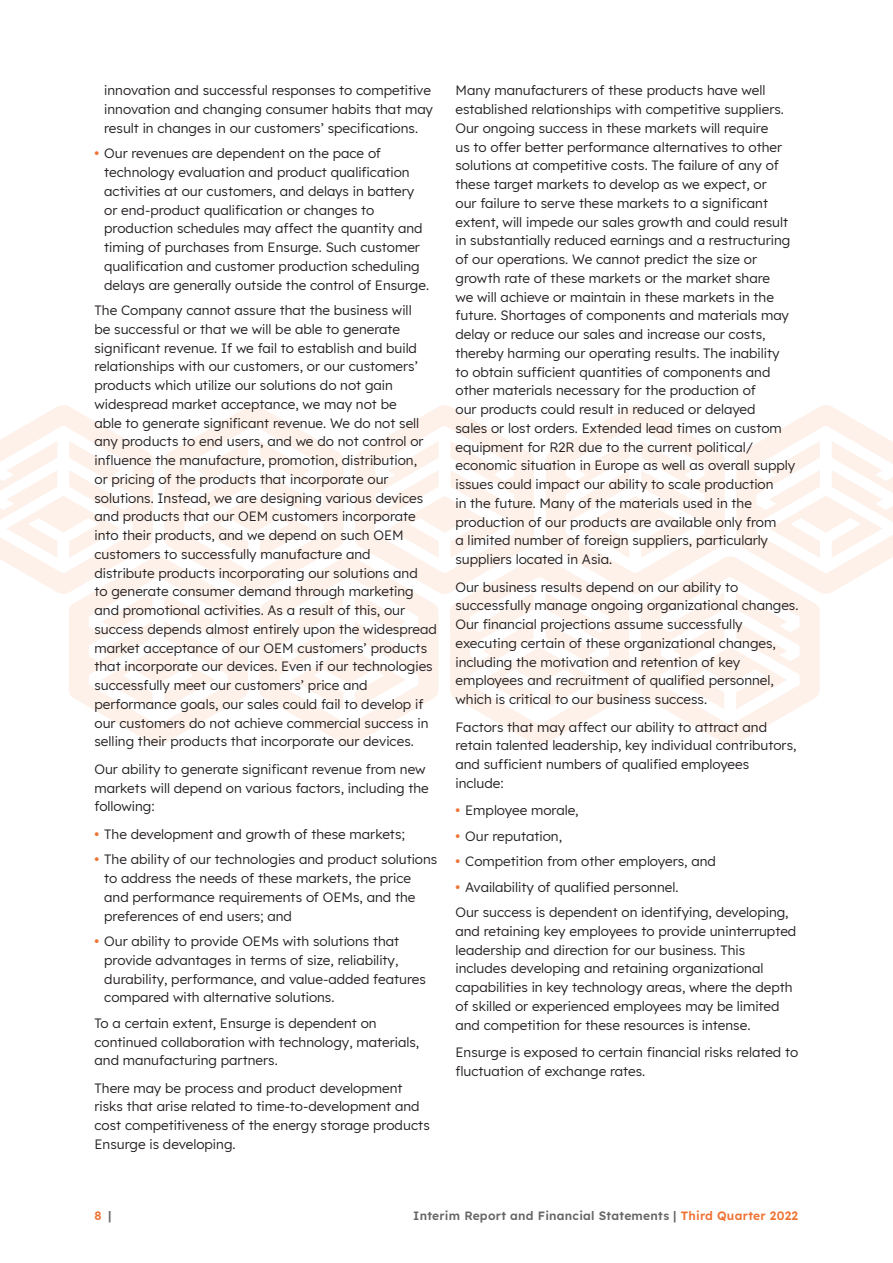
<style>
.page{position:relative;width:893px;height:1263px;background:#fff}
.page>*{position:absolute;margin:0;border:0;box-sizing:border-box;transform-origin:0 0}
.body{font:13.5px/18.8px "Lexend";color:#231f20}
.t1{font:600 12px "Lexend";letter-spacing:.02em;color:#656666}
.t2{font:600 12px "Lexend";color:#ef7232}
.s1{font-weight:600;color:#ef7232}
.s2{color:#656666}
.s3{color:#ef7232}
</style>
<div class="page">
<svg style="left:0;top:405px;width:893px;height:340px"></svg>
<p class="body" style="left:104px;top:80px;width:330px">innovation and successful responses to competitive innovation and changing consumer habits that may result in changes in our customers’ specifications.</p>
<p class="body" style="left:104px;top:143px;width:326px;text-indent:-10px"><span class="s1">•</span> Our revenues are dependent on the pace of technology evaluation and product qualification activities at our customers, and delays in battery or end-product qualification or changes to production schedules may affect the quantity and timing of purchases from Ensurge. Such customer qualification and customer production scheduling delays are generally outside the control of Ensurge.</p>
<p class="body" style="left:94px;top:300px;width:344px">The Company cannot assure that the business will<br>be successful or that we will be able to generate significant revenue. If we fail to establish and build relationships with our customers, or our customers’ products which utilize our solutions do not gain widespread market acceptance, we may not be<br>able to generate significant revenue. We do not sell any products to end users, and we do not control or influence the manufacture, promotion, distribution,<br>or pricing of the products that incorporate our solutions. Instead, we are designing various devices and products that our OEM customers incorporate into their products, and we depend on such OEM customers to successfully manufacture and<br>distribute products incorporating our solutions and<br>to generate consumer demand through marketing and promotional activities. As a result of this, our success depends almost entirely upon the widespread market acceptance of our OEM customers’ products that incorporate our devices. Even if our technologies successfully meet our customers’ price and performance goals, our sales could fail to develop if our customers do not achieve commercial success in selling their products that incorporate our devices.</p>
<p class="body" style="left:94px;top:759px;width:336px">Our ability to generate significant revenue from new markets will depend on various factors, including the following:</p>
<p class="body" style="left:94px;top:824px;width:312px"><span class="s1">•</span> The development and growth of these markets;</p>
<p class="body" style="left:104px;top:849px;width:335px;text-indent:-10px"><span class="s1">•</span> The ability of our technologies and product solutions to address the needs of these markets, the price and performance requirements of OEMs, and the preferences of end users; and</p>
<p class="body" style="left:104px;top:931px;width:323px;text-indent:-10px"><span class="s1">•</span> Our ability to provide OEMs with solutions that provide advantages in terms of size, reliability, durability, performance, and value-added features compared with alternative solutions.</p>
<p class="body" style="left:94px;top:1013px;width:326px">To a certain extent, Ensurge is dependent on continued collaboration with technology, materials, and manufacturing partners.</p>
<p class="body" style="left:94px;top:1078px;width:337px">There may be process and product development risks that arise related to time-to-development and cost competitiveness of the energy storage products Ensurge is developing.</p>
<p class="body" style="left:455px;top:80px;width:341px">Many manufacturers of these products have well established relationships with competitive suppliers.<br>Our ongoing success in these markets will require<br>us to offer better performance alternatives to other solutions at competitive costs. The failure of any of these target markets to develop as we expect, or<br>our failure to serve these markets to a significant extent, will impede our sales growth and could result in substantially reduced earnings and a restructuring of our operations. We cannot predict the size or growth rate of these markets or the market share<br>we will achieve or maintain in these markets in the future. Shortages of components and materials may delay or reduce our sales and increase our costs, thereby harming our operating results. The inability to obtain sufficient quantities of components and other materials necessary for the production of<br>our products could result in reduced or delayed<br>sales or lost orders. Extended lead times on custom equipment for R2R due to the current political/ economic situation in Europe as well as overall supply issues could impact our ability to scale production<br>in the future. Many of the materials used in the production of our products are available only from<br>a limited number of foreign suppliers, particularly suppliers located in Asia.</p>
<p class="body" style="left:455px;top:577px;width:344px">Our business results depend on our ability to successfully manage ongoing organizational changes.<br>Our financial projections assume successfully executing certain of these organizational changes, including the motivation and retention of key employees and recruitment of qualified personnel, which is critical to our business success.</p>
<p class="body" style="left:455px;top:716px;width:342px">Factors that may affect our ability to attract and retain talented leadership, key individual contributors, and sufficient numbers of qualified employees include:</p>
<p class="body" style="left:455px;top:800px;width:125px"><span class="s1">•</span> Employee morale,</p>
<p class="body" style="left:455px;top:826px;width:108px"><span class="s1">•</span> Our reputation,</p>
<p class="body" style="left:455px;top:851px;width:262px"><span class="s1">•</span> Competition from other employers, and</p>
<p class="body" style="left:455px;top:877px;width:225px"><span class="s1">•</span> Availability of qualified personnel.</p>
<p class="body" style="left:455px;top:902px;width:342px">Our success is dependent on identifying, developing, and retaining key employees to provide uninterrupted leadership and direction for our business. This includes developing and retaining organizational capabilities in key technology areas, where the depth of skilled or experienced employees may be limited and competition for these resources is intense.</p>
<p class="body" style="left:455px;top:1042px;width:344px">Ensurge is exposed to certain financial risks related to fluctuation of exchange rates.</p>
<p class="t2" style="left:94px;top:1206px;width:18px">8 <span class="s2">|</span></p>
<p class="t1" style="left:413px;top:1206px;width:386px">Interim Report and Financial Statements | <span class="s3">Third Quarter 2022</span></p>
</div>
